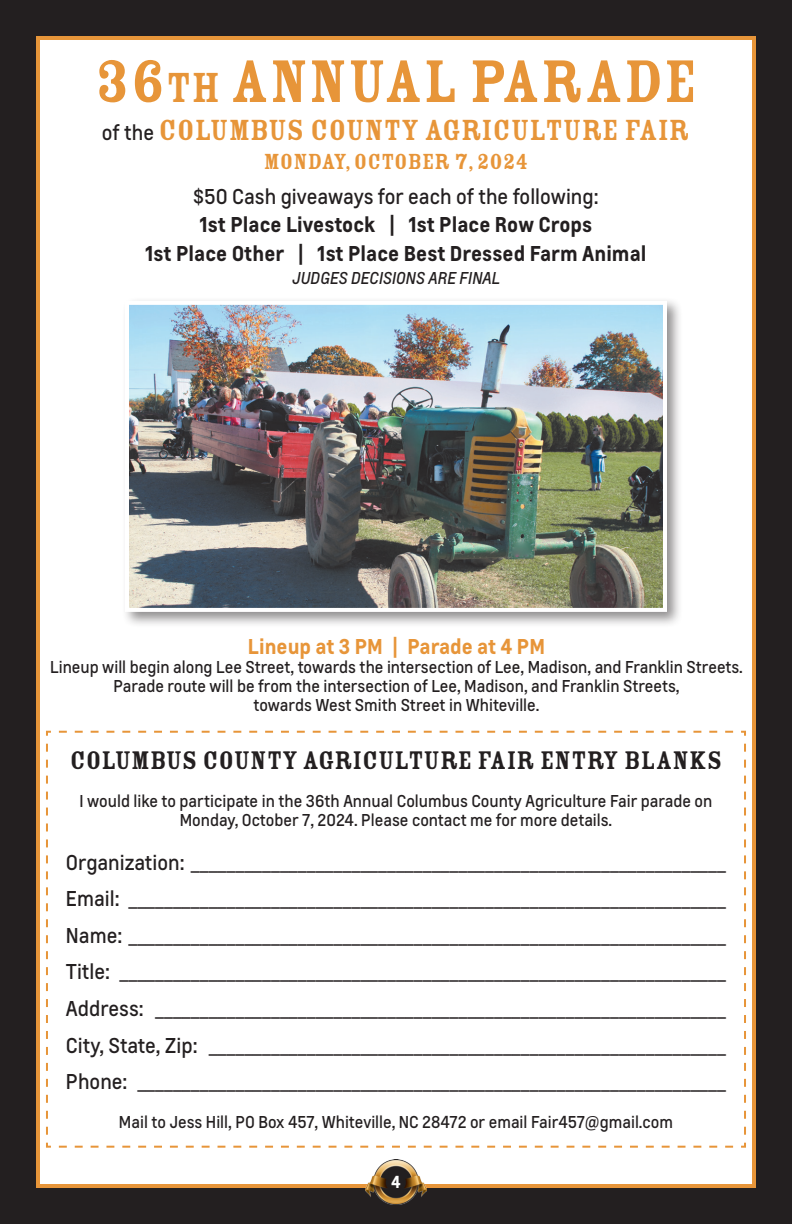
<style>
.page{position:relative;width:792px;height:1224px;background:#231f20}
.page>*{position:absolute;margin:0;border:0;box-sizing:border-box;transform-origin:0 0}
.t1{font:66px "Rosewood Std Fill";color:#e79539}
.t2{font:32px "Rosewood Std Fill";color:#e79539}
.t3{font:28px "Rosewood Std Fill";color:#231f20}
.t4{font:24px "Rosewood Std Fill";color:#e79539}
.t5{font:20px/36.6px "Louis";color:#231f20;text-align:justify}
.t6{font:700 20px/28.6px "Louis";color:#231f20;text-align:center}
.t7{font:700 20px "Louis";color:#e79539}
.t8{font:16px/19.2px "Louis";color:#231f20;text-align:center}
.t9{font:italic 16px "Louis";color:#231f20}
.t10{font:700 16px "Louis";color:#fff}
.s1{font-size:46.2px}
.s2{font-family:"Louis";font-size:20px;color:#231f20}
</style>
<div class="page">
<div style="left:36px;top:36px;width:720px;height:1152px;background:#fff;border:4px solid #e79539"></div>
<svg style="left:46px;top:730px;width:700px;height:418px"></svg>
<div style="left:121px;top:297px;width:563px;height:332px;background:#231f20;opacity:.5"></div>
<img style="left:130px;top:306px;width:532px;height:301px">
<div style="left:125px;top:301px;width:542px;height:311px;border:4px solid #fff"></div>
<img style="left:365px;top:1159px;width:62px;height:46px">
<h1 class="t1" style="left:94px;top:46px;width:605px">36<span class="s1">th</span> ANNUAL PARADE</h1>
<h2 class="t2" style="left:102px;top:113px;width:590px"><span class="s2">of the</span> COLUMBUS COUNTY AGRICULTURE FAIR</h2>
<p class="t4" style="left:264px;top:149px;width:266px">MONDAY, OCTOBER 7, 2024</p>
<p class="t5" style="left:193px;top:178px;width:407px">$50 Cash giveaways for each of the following:</p>
<p class="t6" style="left:146px;top:210px;width:502px">1st Place Livestock | 1st Place Row Crops<br>1st Place Other | 1st Place Best Dressed Farm Animal</p>
<p class="t9" style="left:292px;top:268px;width:210px">JUDGES DECISIONS ARE FINAL</p>
<p class="t7" style="left:248px;top:631px;width:296px">Lineup at 3 PM | Parade at 4 PM</p>
<p class="t8" style="left:50px;top:657px;width:694px">Lineup will begin along Lee Street, towards the intersection of Lee, Madison, and Franklin Streets.<br>Parade route will be from the intersection of Lee, Madison, and Franklin Streets,<br>towards West Smith Street in Whiteville.</p>
<h3 class="t3" style="left:70px;top:745px;width:654px">COLUMBUS COUNTY AGRICULTURE FAIR ENTRY BLANKS</h3>
<p class="t8" style="left:80px;top:792px;width:634px">I would like to participate in the 36th Annual Columbus County Agriculture Fair parade on<br>Monday, October 7, 2024. Please contact me for more details.</p>
<p class="t5" style="left:66px;top:844px;width:662px">Organization: ____________________________________________________________ Email: ___________________________________________________________________ Name: ___________________________________________________________________ Title: ____________________________________________________________________ Address: ________________________________________________________________ City, State, Zip: __________________________________________________________ Phone: __________________________________________________________________</p>
<p class="t8" style="left:119px;top:1112px;width:556px">Mail to Jess Hill, PO Box 457, Whiteville, NC 28472 or email Fair457@gmail.com</p>
<p class="t10" style="left:391px;top:1170px;width:11px">4</p>
</div>
